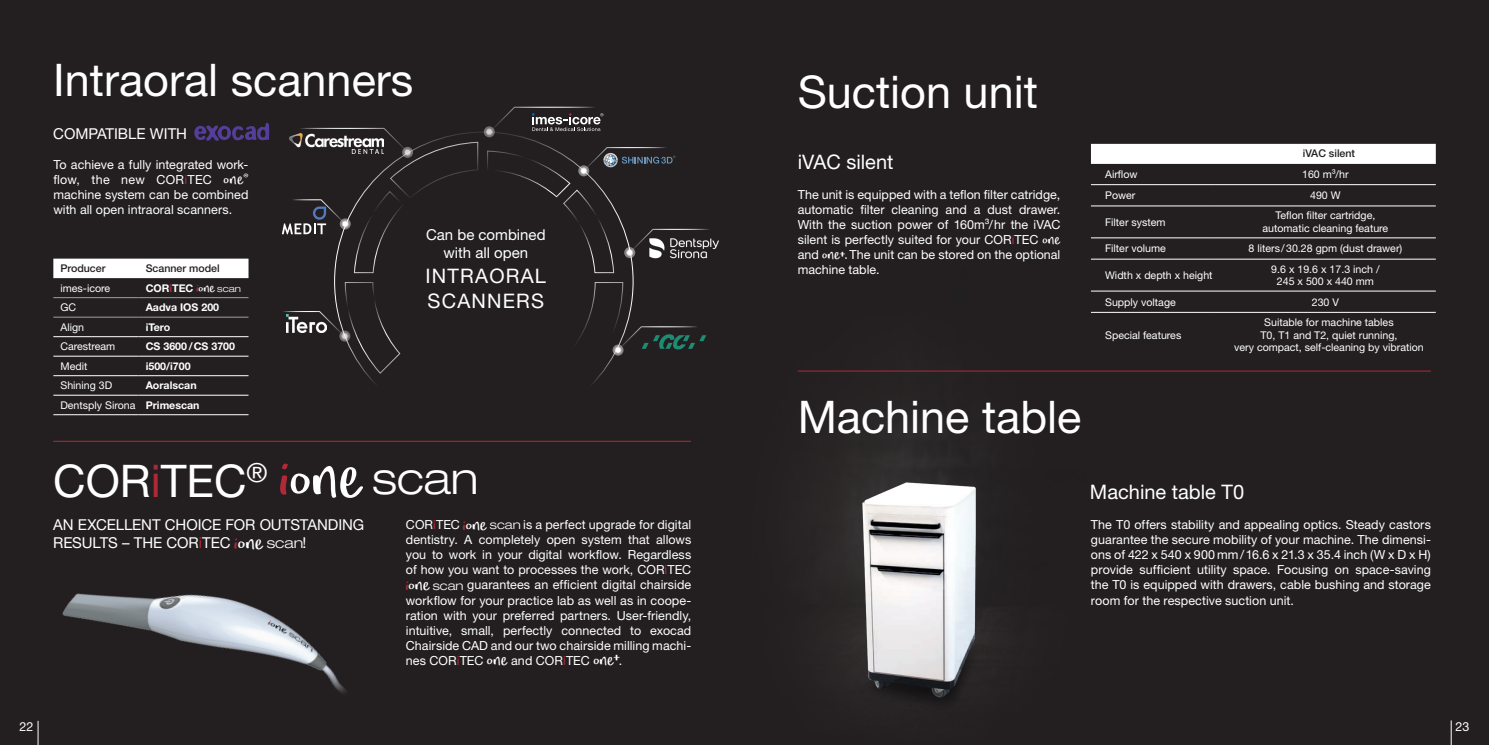
<style>
.page{position:relative;width:1489px;height:745px;background:#fff}
.page>*{position:absolute;margin:0;border:0;box-sizing:border-box;transform-origin:0 0}
.t1{font:45px "Helvetica Neue LT Pro";color:#fff}
.t2{font:300 expanded 44.62px "Helvetica Neue LT Pro";color:#fff}
.t3{font:20px "Helvetica Neue LT Pro";color:#fff}
.t4{font:20px/24.6px "Helvetica Neue LT Pro";letter-spacing:.06em;color:#fff}
.t5{font:15px/18.6px "Helvetica Neue LT Pro";color:#fff;text-align:center}
.t6{font:12.5px/15px "Helvetica Neue LT Pro";letter-spacing:.005em;color:#fff;text-align:justify}
.t7{font:10.62px/12.8px "Helvetica Neue LT Pro";color:#fff;text-align:center}
.t8{font:700 10.62px/19.5px "Helvetica Neue LT Pro";color:#fff;text-align:right}
.t9{font:500 10.62px "Helvetica Neue LT Pro";color:#231f20}
.s1{color:#b12938}
.s2{font-family:"Om Telolet Om";font-size:17.5px}
.s3{font-family:"Om Telolet Om";font-weight:400;font-size:14.62px;color:#b12938}
.s4{font-family:"Om Telolet Om";font-weight:400;font-size:14.5px}
.s5{font-weight:300;font-stretch:expanded;font-size:9.5px}
.s6{font-weight:400}
.s7{font-family:"Om Telolet Om";font-weight:400;font-stretch:normal;font-size:68.62px;color:#b12938}
.s8{font-family:"Om Telolet Om";font-weight:400;font-stretch:normal;font-size:68.38px}
.s9{font-family:"Om Telolet Om";font-size:22.38px;color:#b12938}
.s10{font-family:"Om Telolet Om";font-size:22.25px}
.s11{font-weight:300;font-stretch:expanded;font-size:14.5px}
.s12{font-family:"Om Telolet Om";font-size:18.88px;color:#b12938}
.s13{font-family:"Om Telolet Om";font-size:18.75px}
.s14{font-weight:300;font-stretch:expanded;font-size:12.25px}
.s15{font-family:"Om Telolet Om";font-size:16.25px}
</style>
<div class="page">
<div style="left:0;top:0;width:1488px;height:744px;background:#231f20"></div>
<svg style="left:1450px;top:720px;width:1px;height:24px"></svg>
<img style="left:797px;top:238px;width:308px;height:422px">
<img style="left:845px;top:304px;width:150px;height:395px">
<hr style="left:53px;top:440px;width:638px;height:1px;background:#b12938">
<svg style="left:484px;top:126px;width:11px;height:11px"></svg>
<svg style="left:486px;top:106px;width:118px;height:28px"></svg>
<svg style="left:283px;top:282px;width:117px;height:92px"></svg>
<svg style="left:487px;top:147px;width:231px;height:126px"></svg>
<svg style="left:282px;top:127px;width:196px;height:146px"></svg>
<img style="left:290px;top:133px;width:93px;height:20px">
<img style="left:37px;top:593px;width:309px;height:151px">
<svg style="left:576px;top:282px;width:130px;height:93px"></svg>
<div style="left:1091px;top:144px;width:344px;height:19px;background:#fff"></div>
<hr style="left:1090px;top:163px;width:124px;height:1px;background:#fff">
<hr style="left:1214px;top:163px;width:221px;height:1px;background:#fff">
<hr style="left:1090px;top:184px;width:124px;height:1px;background:#fff">
<hr style="left:1214px;top:184px;width:221px;height:1px;background:#fff">
<hr style="left:1090px;top:205px;width:124px;height:1px;background:#fff">
<hr style="left:1214px;top:205px;width:221px;height:1px;background:#fff">
<hr style="left:1090px;top:237px;width:124px;height:1px;background:#fff">
<hr style="left:1214px;top:237px;width:221px;height:1px;background:#fff">
<hr style="left:1090px;top:259px;width:124px;height:1px;background:#fff">
<hr style="left:1214px;top:259px;width:221px;height:1px;background:#fff">
<hr style="left:1090px;top:290px;width:124px;height:1px;background:#fff">
<hr style="left:1214px;top:290px;width:221px;height:1px;background:#fff">
<hr style="left:1090px;top:312px;width:124px;height:1px;background:#fff">
<hr style="left:1214px;top:312px;width:221px;height:1px;background:#fff">
<hr style="left:797px;top:370px;width:633px;height:1px;background:#b12938">
<svg style="left:194px;top:123px;width:75px;height:18px"></svg>
<div style="left:53px;top:258px;width:195px;height:20px;background:#fff"></div>
<hr style="left:53px;top:336px;width:86px;height:1px;background:#fff">
<hr style="left:139px;top:336px;width:109px;height:1px;background:#fff">
<hr style="left:53px;top:356px;width:86px;height:1px;background:#fff">
<hr style="left:139px;top:356px;width:109px;height:1px;background:#fff">
<hr style="left:53px;top:375px;width:86px;height:1px;background:#fff">
<hr style="left:139px;top:375px;width:109px;height:1px;background:#fff">
<hr style="left:53px;top:394px;width:86px;height:1px;background:#fff">
<hr style="left:139px;top:394px;width:109px;height:1px;background:#fff">
<hr style="left:53px;top:414px;width:86px;height:1px;background:#fff">
<hr style="left:139px;top:414px;width:109px;height:1px;background:#fff">
<hr style="left:53px;top:297px;width:86px;height:1px;background:#9d9fa2">
<hr style="left:139px;top:297px;width:109px;height:1px;background:#9d9fa2">
<hr style="left:53px;top:317px;width:86px;height:1px;background:#9d9fa2">
<hr style="left:139px;top:317px;width:109px;height:1px;background:#9d9fa2">
<h1 class="t1" style="left:53px;top:52px;width:362px">Intraoral scanners</h1>
<p class="t5" style="left:53px;top:124px;width:135px">COMPATIBLE WITH</p>
<p class="t6" style="left:53px;top:157px;width:197px">To achieve a fully integrated work&shy;flow, the new COR<span class="s1">i</span>TEC <span class="s2">one</span><sup>® </sup>machine system can be combined with all open intraoral scanners.</p>
<p class="t9" style="left:60px;top:262px;width:47px">Producer</p>
<p class="t9" style="left:146px;top:262px;width:76px">Scanner model</p>
<p class="t7" style="left:60px;top:281px;width:51px">imes-icore</p>
<p class="t8" style="left:146px;top:277px;width:97px">COR<span class="s1">i</span>TEC <span class="s3">i</span><span class="s4">one</span> <span class="s5">scan</span></p>
<p class="t7" style="left:60px;top:300px;width:17px">GC</p>
<p class="t8" style="left:146px;top:297px;width:75px">Aadva IOS 200</p>
<p class="t7" style="left:60px;top:320px;width:25px">Align</p>
<p class="t8" style="left:146px;top:317px;width:26px">iTero</p>
<p class="t7" style="left:60px;top:339px;width:56px">Carestream</p>
<p class="t8" style="left:146px;top:336px;width:91px">CS 3600 / CS 3700</p>
<p class="t7" style="left:60px;top:359px;width:28px">Medit</p>
<p class="t8" style="left:146px;top:356px;width:46px">i500/i700</p>
<p class="t7" style="left:60px;top:378px;width:53px">Shining 3D</p>
<p class="t8" style="left:60px;top:375px;width:141px">Aoralscan<br><span class="s6">Dentsply Sirona</span> Primescan</p>
<p class="t5" style="left:426px;top:224px;width:121px">Can be combined with all open</p>
<h3 class="t4" style="left:425px;top:263px;width:122px">INTRAORAL<br>SCANNERS</h3>
<h1 class="t1" style="left:53px;top:453px;width:216px">COR<span class="s1">i</span>TEC<sup>®</sup></h1>
<h2 class="t2" style="left:278px;top:450px;width:202px"><span class="s7">i</span><span class="s8">one</span> scan</h2>
<p class="t5" style="left:53px;top:514px;width:312px;text-align:left">AN EXCELLENT CHOICE FOR OUTSTANDING<br>RESULTS – THE COR<span class="s1">i</span>TEC <span class="s9">i</span><span class="s10">one</span> <span class="s11">scan</span>!</p>
<p class="t6" style="left:405px;top:517px;width:287px">COR<span class="s1">i</span>TEC <span class="s12">i</span><span class="s13">one</span> <span class="s14">scan</span> is a perfect upgrade for digital dentistry. A completely open system that allows you to work in your digital workflow. Regardless of how you want to processes the work, COR<span class="s1">i</span>TEC <span class="s12">i</span><span class="s13">one</span> <span class="s14">scan</span> guarantees an efficient digital chairside workflow for your practice lab as well as in coope&shy;ration with your preferred partners. User-friendly, intuitive, small, perfectly connected to exocad Chairside CAD and our two chairside milling machi&shy;nes COR<span class="s1">i</span>TEC <span class="s13">one</span> and COR<span class="s1">i</span>TEC <span class="s13">one</span><sup>+</sup>.</p>
<h1 class="t1" style="left:797px;top:65px;width:242px">Suction unit</h1>
<h3 class="t3" style="left:797px;top:149px;width:97px">iVAC silent</h3>
<p class="t6" style="left:797px;top:187px;width:264px">The unit is equipped with a teflon filter catridge, automatic filter cleaning and a dust drawer.<br>With the suction power of 160m³/hr the iVAC silent is perfectly suited for your COR<span class="s1">i</span>TEC <span class="s15">one </span>and <span class="s15">one+.</span> The unit can be stored on the optional machine table.</p>
<h1 class="t1" style="left:797px;top:388px;width:285px">Machine table</h1>
<p class="t9" style="left:1302px;top:147px;width:54px">iVAC silent</p>
<p class="t7" style="left:1105px;top:167px;width:34px">Airflow</p>
<p class="t7" style="left:1301px;top:167px;width:48px">160 m³/hr</p>
<p class="t7" style="left:1105px;top:188px;width:32px">Power</p>
<p class="t7" style="left:1309px;top:188px;width:32px">490 W</p>
<p class="t7" style="left:1105px;top:215px;width:62px">Filter system</p>
<p class="t7" style="left:1262px;top:209px;width:127px">Teflon filter cartridge, automatic cleaning feature</p>
<p class="t7" style="left:1105px;top:242px;width:62px">Filter volume</p>
<p class="t7" style="left:1248px;top:242px;width:155px">8 liters/30.28 gpm (dust drawer)</p>
<p class="t7" style="left:1105px;top:268px;width:109px">Width x depth x height</p>
<p class="t7" style="left:1271px;top:262px;width:110px">9.6 x 19.6 x 17.3 inch /<br>245 x 500 x 440 mm</p>
<p class="t7" style="left:1105px;top:295px;width:72px">Supply voltage</p>
<p class="t7" style="left:1311px;top:295px;width:29px">230 V</p>
<p class="t7" style="left:1105px;top:328px;width:78px">Special features</p>
<p class="t7" style="left:1234px;top:315px;width:191px">Suitable for machine tables<br>T0, T1 and T2, quiet running,<br>very compact, self-cleaning by vibration</p>
<h3 class="t3" style="left:1089px;top:479px;width:156px">Machine table T0</h3>
<p class="t6" style="left:1090px;top:517px;width:341px">The T0 offers stability and appealing optics. Steady castors guarantee the secure mobility of your machine. The dimensi&shy;ons of 422 x 540 x 900 mm / 16.6 x 21.3 x 35.4 inch (W x D x H) provide sufficient utility space. Focusing on space-saving the T0 is equipped with drawers, cable bushing and storage room for the respective suction unit.</p>
<p class="t6" style="left:19px;top:718px;width:15px">22</p>
<p class="t6" style="left:1455px;top:718px;width:15px">23</p>
</div>
